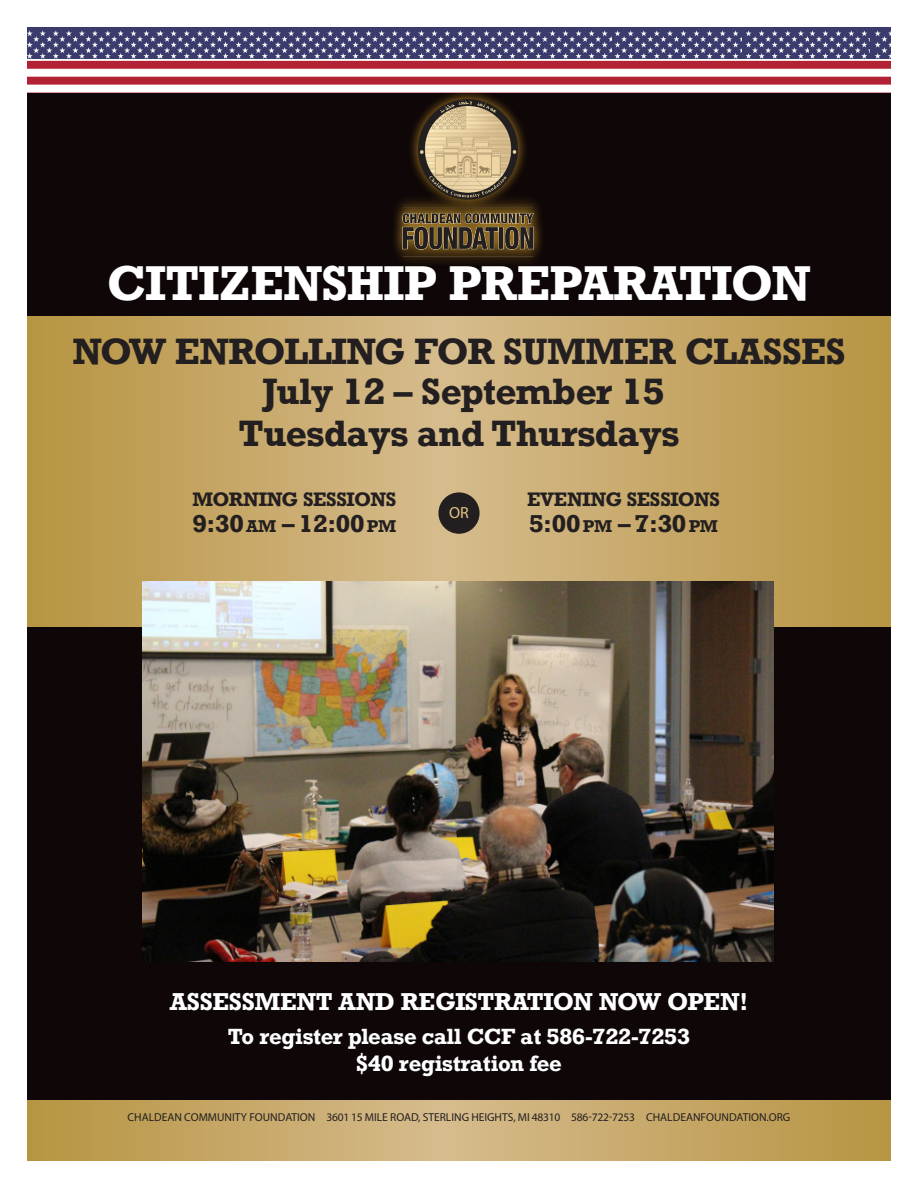
<style>
.page{position:relative;width:918px;height:1188px;background:#fff}
.page>*{position:absolute;margin:0;border:0;box-sizing:border-box;transform-origin:0 0}
.b2{font:700 45.9px "Rockwell";letter-spacing:-.01em;color:#fff}
.b2-2{font:700 34.5px "Rockwell";letter-spacing:-.01em;color:#231f20}
.b2-3{font:700 22.95px "Rockwell";letter-spacing:-.01em;color:#fff}
.b2-4{font:700 22.95px "Rockwell";letter-spacing:-.01em;color:#231f20}
.b2-5{font:700 20.7px "Rockwell";letter-spacing:-.01em;color:#fff}
.b2-6{font:700 18.45px "Rockwell";letter-spacing:-.025em;color:#231f20}
.b2-7{font:16.05px "Myriad Pro";color:#e3c486}
.text{font:11.55px "Myriad Pro";color:#231f20}
.s1{font-size:16.05px}
</style>
<div class="page">
<div style="left:27px;top:27px;width:864px;height:1117px;background:#0e0607"></div>
<svg style="left:27px;top:317px;width:864px;height:310px;background:#c5a766"></svg>
<svg style="left:27px;top:1100px;width:864px;height:61px;background:#c6a767"></svg>
<div style="left:438px;top:492px;width:42px;height:42px;background:#231f20;border-radius:50%"></div>
<img style="left:828px;top:58px;width:63px;height:34px">
<img style="left:641px;top:58px;width:84px;height:34px">
<img style="left:448px;top:58px;width:91px;height:30px">
<img style="left:264px;top:58px;width:81px;height:34px">
<img style="left:102px;top:58px;width:59px;height:34px">
<img style="left:725px;top:58px;width:103px;height:34px">
<img style="left:539px;top:58px;width:102px;height:34px">
<img style="left:345px;top:58px;width:103px;height:34px">
<img style="left:161px;top:58px;width:103px;height:34px">
<img style="left:27px;top:58px;width:75px;height:34px">
<div style="left:806px;top:27px;width:66px;height:31px;background:#3a3a6d"></div>
<img style="left:809px;top:30px;width:61px;height:28px">
<svg style="left:872px;top:27px;width:19px;height:31px"></svg>
<div style="left:677px;top:27px;width:67px;height:31px;background:#3a3a6d"></div>
<img style="left:680px;top:30px;width:62px;height:28px">
<div style="left:742px;top:27px;width:67px;height:31px;background:#3a3a6d"></div>
<img style="left:745px;top:30px;width:64px;height:28px">
<div style="left:547px;top:27px;width:67px;height:31px;background:#3a3a6d"></div>
<img style="left:548px;top:30px;width:64px;height:28px">
<div style="left:612px;top:27px;width:67px;height:31px;background:#3a3a6d"></div>
<img style="left:614px;top:30px;width:65px;height:28px">
<div style="left:417px;top:27px;width:66px;height:31px;background:#3a3a6d"></div>
<img style="left:418px;top:30px;width:63px;height:28px">
<svg style="left:483px;top:27px;width:65px;height:31px;background:#555580"></svg>
<svg style="left:288px;top:27px;width:64px;height:31px;background:#565680"></svg>
<svg style="left:352px;top:27px;width:65px;height:31px;background:#565680"></svg>
<div style="left:156px;top:27px;width:70px;height:31px;background:#3a3a6d"></div>
<img style="left:158px;top:30px;width:66px;height:28px">
<svg style="left:224px;top:27px;width:64px;height:31px;background:#565681"></svg>
<div style="left:27px;top:27px;width:67px;height:31px;background:#3a3a6d"></div>
<img style="left:27px;top:30px;width:64px;height:28px">
<div style="left:92px;top:27px;width:66px;height:31px;background:#3a3a6d"></div>
<img style="left:92px;top:30px;width:66px;height:28px">
<img style="left:142px;top:581px;width:632px;height:381px">
<div style="left:391px;top:88px;width:154px;height:180px;background:#cf9b2a;opacity:.75"></div>
<img style="left:403px;top:100px;width:131px;height:157px">
<p class="b2" style="left:107px;top:253px;width:706px">CITIZENSHIP PREPARATION</p>
<p class="b2-2" style="left:72px;top:329px;width:775px">NOW ENROLLING FOR SUMMER CLASSES</p>
<p class="b2-2" style="left:262px;top:369px;width:404px">July 12 – September 15</p>
<p class="b2-2" style="left:239px;top:411px;width:442px">Tuesdays and Thursdays</p>
<p class="b2-6" style="left:192px;top:488px;width:205px">MORNING SESSIONS</p>
<p class="b2-4" style="left:192px;top:508px;width:205px">9:30<span class="s1">AM</span> – 12:00<span class="s1">PM</span></p>
<p class="b2-7" style="left:449px;top:503px;width:21px">OR</p>
<p class="b2-6" style="left:527px;top:488px;width:195px">EVENING SESSIONS</p>
<p class="b2-4" style="left:529px;top:508px;width:191px">5:00<span class="s1">PM</span> – 7:30<span class="s1">PM</span></p>
<p class="b2-3" style="left:170px;top:986px;width:580px">ASSESSMENT AND REGISTRATION NOW OPEN!</p>
<p class="b2-5" style="left:228px;top:1023px;width:464px">To register please call CCF at 586-722-7253</p>
<p class="b2-5" style="left:356px;top:1050px;width:207px">$40 registration fee</p>
<p class="text" style="left:128px;top:1110px;width:664px">CHALDEAN COMMUNITY FOUNDATION 3601 15 MILE ROAD, STERLING HEIGHTS, MI 48310 586-722-7253 CHALDEANFOUNDATION.ORG</p>
</div>
